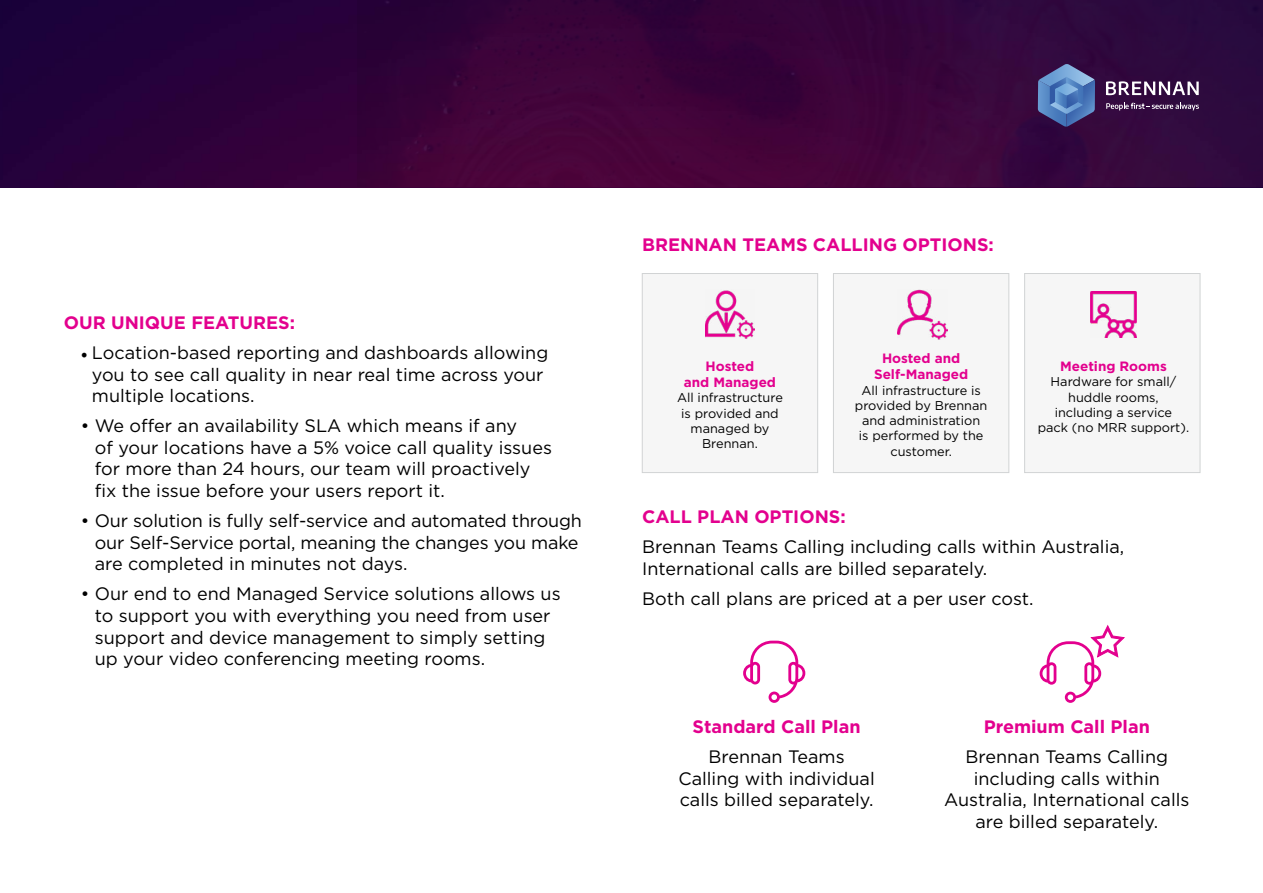
<style>
.page{position:relative;width:1263px;height:893px;background:#fff}
.page>*{position:absolute;margin:0;border:0;box-sizing:border-box;transform-origin:0 0}
.t1{font:18px/21.6px "Gotham";color:#000}
.t2{font:700 18px "Gotham";color:#e3008e}
.t3{font:700 13.5px/16.2px "Gotham";color:#e3008e;text-align:center}
.t4{font:12.75px/15.3px "Gotham";color:#000;text-align:center}
.s1{font-family:"Minion Pro"}
</style>
<div class="page">
<img style="left:0;top:0;width:357px;height:187px">
<img style="left:357px;top:0;width:906px;height:187px">
<svg style="left:1106px;top:103px;width:93px;height:7px"></svg>
<svg style="left:1106px;top:81px;width:93px;height:14px"></svg>
<svg style="left:1038px;top:64px;width:57px;height:63px"></svg>
<div style="left:833px;top:273px;width:176px;height:200px;background:#f6f6f6;border:1px solid #d1d3d4"></div>
<div style="left:1024px;top:273px;width:176px;height:200px;background:#f6f6f6;border:1px solid #d1d3d4"></div>
<div style="left:642px;top:273px;width:176px;height:200px;background:#f6f6f6;border:1px solid #d1d3d4"></div>
<img style="left:705px;top:290px;width:50px;height:49px">
<img style="left:897px;top:290px;width:50px;height:49px">
<img style="left:1090px;top:291px;width:47px;height:47px">
<svg style="left:743px;top:641px;width:62px;height:62px"></svg>
<svg style="left:1040px;top:624px;width:85px;height:79px"></svg>
<p class="t2" style="left:64px;top:311px;width:233px">OUR UNIQUE FEATURES:</p>
<p class="t1" style="left:92px;top:341px;width:458px;text-indent:-11px"><span class="s1">•</span> Location-based reporting and dashboards allowing you to see call quality in near real time across your multiple locations.</p>
<p class="t1" style="left:95px;top:415px;width:459px;text-indent:-14px">• We offer an availability SLA which means if any<br>of your locations have a 5% voice call quality issues for more than 24 hours, our team will proactively fix the issue before your users report it.</p>
<p class="t1" style="left:95px;top:510px;width:489px;text-indent:-14px">• Our solution is fully self-service and automated through our Self-Service portal, meaning the changes you make are completed in minutes not days.</p>
<p class="t1" style="left:95px;top:583px;width:467px;text-indent:-14px">• Our end to end Managed Service solutions allows us to support you with everything you need from user support and device management to simply setting up your video conferencing meeting rooms.</p>
<p class="t2" style="left:642px;top:232px;width:353px">BRENNAN TEAMS CALLING OPTIONS:</p>
<p class="t3" style="left:684px;top:358px;width:94px">Hosted<br>and Managed</p>
<p class="t4" style="left:677px;top:390px;width:107px">All infrastructure is provided and managed by<br>Brennan.</p>
<p class="t3" style="left:874px;top:350px;width:96px">Hosted and<br>Self-Managed</p>
<p class="t4" style="left:855px;top:382px;width:134px">All infrastructure is provided by Brennan and administration<br>is performed by the customer.</p>
<p class="t3" style="left:1060px;top:358px;width:108px">Meeting Rooms</p>
<p class="t4" style="left:1038px;top:374px;width:153px">Hardware for small/ huddle rooms, including a service<br>pack (no MRR support).</p>
<p class="t2" style="left:642px;top:505px;width:205px">CALL PLAN OPTIONS:</p>
<p class="t1" style="left:642px;top:536px;width:484px">Brennan Teams Calling including calls within Australia,<br>International calls are billed separately.</p>
<p class="t1" style="left:642px;top:587px;width:393px">Both call plans are priced at a per user cost.</p>
<p class="t2" style="left:693px;top:715px;width:170px">Standard Call Plan</p>
<p class="t1" style="left:678px;top:746px;width:198px;text-align:center">Brennan Teams<br>Calling with individual calls billed separately.</p>
<p class="t2" style="left:984px;top:715px;width:168px">Premium Call Plan</p>
<p class="t1" style="left:944px;top:746px;width:247px;text-align:center">Brennan Teams Calling including calls within<br>Australia, International calls are billed separately.</p>
</div>
